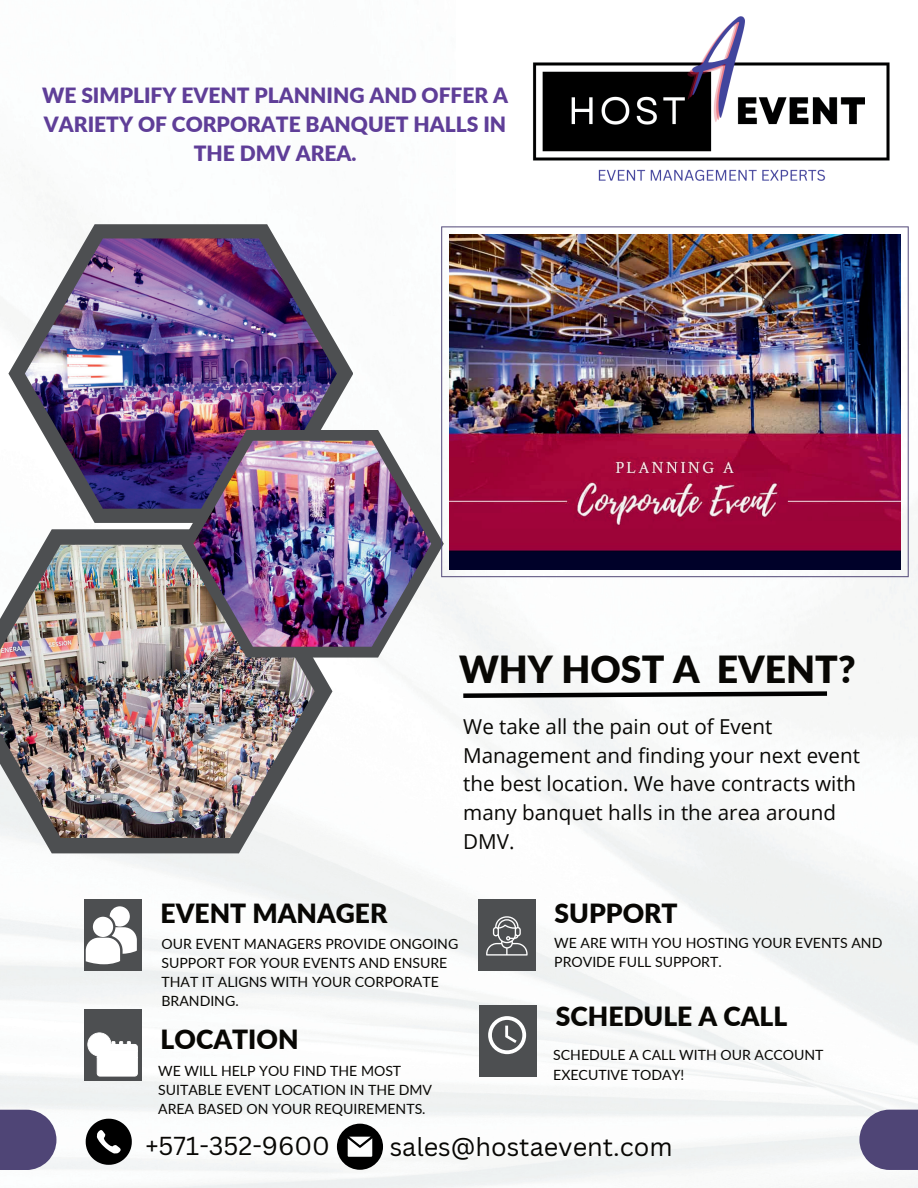
<style>
.page{position:relative;width:918px;height:1188px;background:#fff}
.page>*{position:absolute;margin:0;border:0;box-sizing:border-box;transform-origin:0 0}
.t1{font:900 37.35px "Lato";color:#080704}
.t2{font:900 26.4px "Lato";color:#080704}
.t3{font:25.35px "Canva Sans";color:#080704}
.t4{font:900 21px/29.2px "Lato";color:#5f3e98;text-align:center}
.t5{font:20.55px/28.5px "Open Sans";color:#080704}
.t6{font:14.1px/19.2px "Lato";color:#080704}
</style>
<div class="page">
<img style="left:0;top:559px;width:918px;height:629px">
<svg style="left:8px;top:224px;width:345px;height:299px"></svg>
<img style="left:25px;top:238px;width:312px;height:271px">
<svg style="left:0;top:529px;width:332px;height:324px"></svg>
<img style="left:0;top:545px;width:315px;height:293px">
<img style="left:181px;top:430px;width:263px;height:228px">
<img style="left:193px;top:441px;width:238px;height:206px">
<svg style="left:459px;top:689px;width:373px;height:11px"></svg>
<div style="left:84px;top:899px;width:57px;height:71px;background:#4d4f51"></div>
<div style="left:84px;top:1009px;width:57px;height:72px;background:#4d4f51"></div>
<div style="left:478px;top:899px;width:57px;height:71px;background:#4d4f51"></div>
<div style="left:479px;top:1006px;width:57px;height:71px;background:#4d4f51"></div>
<svg style="left:86px;top:1119px;width:46px;height:46px"></svg>
<svg style="left:337px;top:1124px;width:46px;height:46px"></svg>
<div style="left:0;top:1110px;width:56px;height:60px;background:#4f4576"></div>
<div style="left:859px;top:1110px;width:59px;height:60px;background:#4f4576"></div>
<svg style="left:86px;top:906px;width:51px;height:58px"></svg>
<svg style="left:486px;top:916px;width:42px;height:40px"></svg>
<svg style="left:488px;top:1016px;width:38px;height:38px"></svg>
<svg style="left:87px;top:1032px;width:51px;height:44px"></svg>
<img style="left:533px;top:16px;width:357px;height:165px">
<svg style="left:441px;top:226px;width:468px;height:351px"></svg>
<img style="left:449px;top:234px;width:452px;height:335px">
<h3 class="t4" style="left:42px;top:79px;width:468px">WE SIMPLIFY EVENT PLANNING AND OFFER A<br>VARIETY OF CORPORATE BANQUET HALLS IN<br>THE DMV AREA.</h3>
<h2 class="t2" style="left:161px;top:894px;width:228px">EVENT MANAGER</h2>
<h1 class="t1" style="left:459px;top:641px;width:398px">WHY HOST A EVENT?</h1>
<h3 class="t5" style="left:463px;top:712px;width:398px">We take all the pain out of Event<br>Management and finding your next event the best location. We have contracts with many banquet halls in the area around<br>DMV.</h3>
<h2 class="t2" style="left:555px;top:894px;width:125px">SUPPORT</h2>
<p class="t6" style="left:161px;top:933px;width:298px">OUR EVENT MANAGERS PROVIDE ONGOING<br>SUPPORT FOR YOUR EVENTS AND ENSURE<br>THAT IT ALIGNS WITH YOUR CORPORATE<br>BRANDING.</p>
<h2 class="t2" style="left:161px;top:1019px;width:139px">LOCATION</h2>
<p class="t6" style="left:158px;top:1060px;width:276px">WE WILL HELP YOU FIND THE MOST<br>SUITABLE EVENT LOCATION IN THE DMV<br>AREA BASED ON YOUR REQUIREMENTS.</p>
<p class="t6" style="left:554px;top:932px;width:330px">WE ARE WITH YOU HOSTING YOUR EVENTS AND<br>PROVIDE FULL SUPPORT.</p>
<h2 class="t2" style="left:556px;top:996px;width:233px">SCHEDULE A CALL</h2>
<p class="t6" style="left:553px;top:1045px;width:272px">SCHEDULE A CALL WITH OUR ACCOUNT<br>EXECUTIVE TODAY!</p>
<h3 class="t3" style="left:145px;top:1131px;width:186px">+571-352-9600</h3>
<h3 class="t3" style="left:390px;top:1132px;width:285px">sales@hostaevent.com</h3>
</div>
